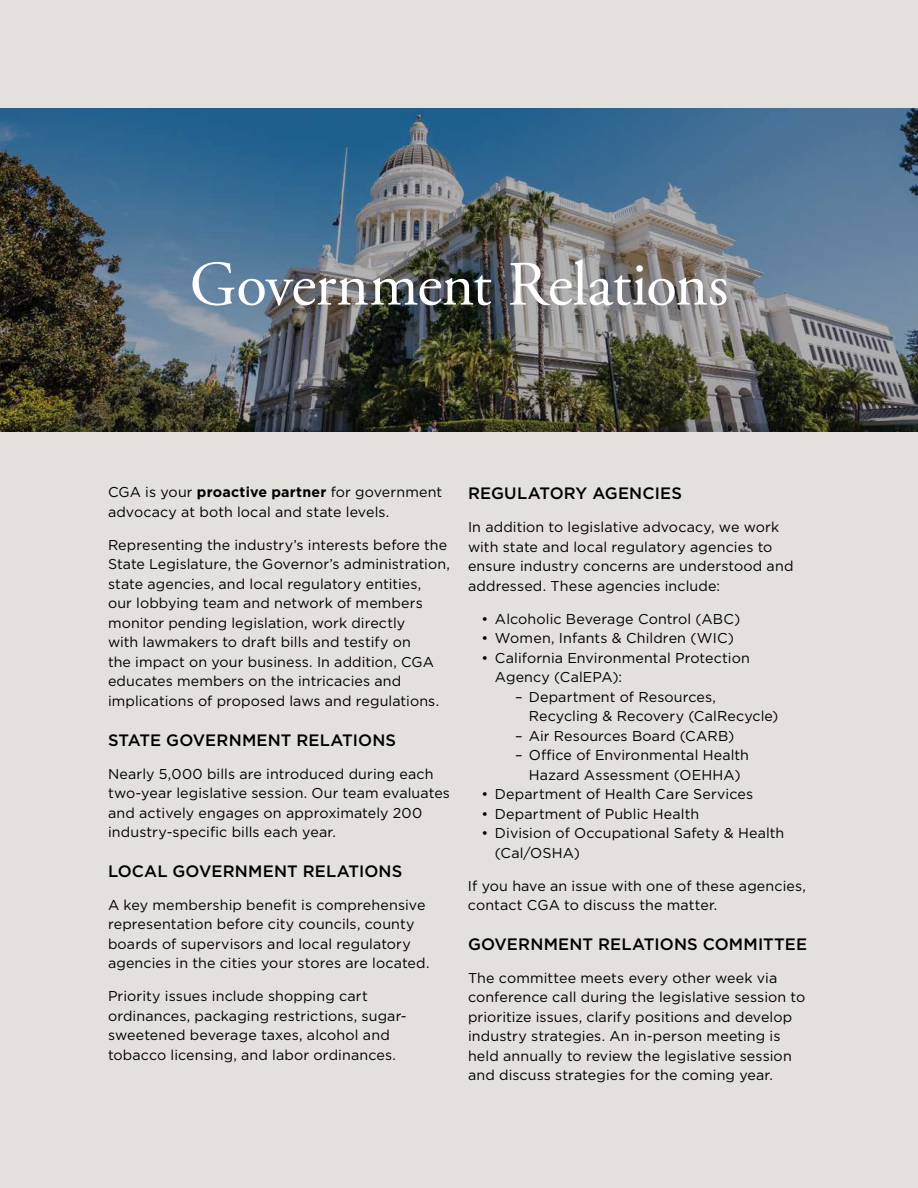
<style>
.page{position:relative;width:918px;height:1188px;background:#e4e0db}
.page>*{position:absolute;margin:0;border:0;box-sizing:border-box;transform-origin:0 0}
.t1{font:63px "Adobe Garamond Pro";letter-spacing:-.015em;color:#fff}
.t2{font:500 16.5px "Gotham";letter-spacing:.01em;color:#000}
.t3{font:14.25px/19.5px "Gotham";letter-spacing:.01em;color:#000}
.s1{font-weight:700}
</style>
<div class="page">
<img style="left:0;top:108px;width:918px;height:324px">
<h1 class="t1" style="left:190px;top:247px;width:540px">Government Relations</h1>
<p class="t3" style="left:108px;top:482px;width:336px">CGA is your <span class="s1">proactive partner</span> for government advocacy at both local and state levels.</p>
<p class="t3" style="left:108px;top:535px;width:344px">Representing the industry’s interests before the State Legislature, the Governor’s administration, state agencies, and local regulatory entities,<br>our lobbying team and network of members monitor pending legislation, work directly<br>with lawmakers to draft bills and testify on<br>the impact on your business. In addition, CGA educates members on the intricacies and implications of proposed laws and regulations.</p>
<p class="t2" style="left:108px;top:729px;width:290px">STATE GOVERNMENT RELATIONS</p>
<p class="t3" style="left:108px;top:764px;width:344px">Nearly 5,000 bills are introduced during each two-year legislative session. Our team evaluates and actively engages on approximately 200 industry-specific bills each year.</p>
<p class="t2" style="left:108px;top:860px;width:296px">LOCAL GOVERNMENT RELATIONS</p>
<p class="t3" style="left:108px;top:895px;width:323px">A key membership benefit is comprehensive representation before city councils, county boards of supervisors and local regulatory agencies in the cities your stores are located.</p>
<p class="t3" style="left:108px;top:986px;width:300px">Priority issues include shopping cart ordinances, packaging restrictions, sugar&shy;sweetened beverage taxes, alcohol and tobacco licensing, and labor ordinances.</p>
<p class="t2" style="left:468px;top:483px;width:215px">REGULATORY AGENCIES</p>
<p class="t3" style="left:468px;top:517px;width:327px">In addition to legislative advocacy, we work with state and local regulatory agencies to ensure industry concerns are understood and addressed. These agencies include:</p>
<p class="t3" style="left:481px;top:609px;width:260px">• Alcoholic Beverage Control (ABC)</p>
<p class="t3" style="left:481px;top:628px;width:254px">• Women, Infants &amp; Children (WIC)</p>
<p class="t3" style="left:495px;top:648px;width:256px;text-indent:-13px">• California Environmental Protection<br>Agency (CalEPA):</p>
<p class="t3" style="left:529px;top:687px;width:251px;text-indent:-13px">– Department of Resources,<br>Recycling &amp; Recovery (CalRecycle)</p>
<p class="t3" style="left:515px;top:726px;width:221px">– Air Resources Board (CARB)</p>
<p class="t3" style="left:515px;top:745px;width:235px;text-align:center">– Office of Environmental Health<br>Hazard Assessment (OEHHA)</p>
<p class="t3" style="left:481px;top:784px;width:273px">• Department of Health Care Services</p>
<p class="t3" style="left:481px;top:804px;width:219px">• Department of Public Health</p>
<p class="t3" style="left:495px;top:823px;width:291px;text-indent:-13px">• Division of Occupational Safety &amp; Health (Cal/OSHA)</p>
<p class="t3" style="left:468px;top:876px;width:340px">If you have an issue with one of these agencies, contact CGA to discuss the matter.</p>
<p class="t2" style="left:468px;top:933px;width:341px">GOVERNMENT RELATIONS COMMITTEE</p>
<p class="t3" style="left:468px;top:968px;width:339px">The committee meets every other week via conference call during the legislative session to prioritize issues, clarify positions and develop industry strategies. An in-person meeting is held annually to review the legislative session and discuss strategies for the coming year.</p>
</div>
